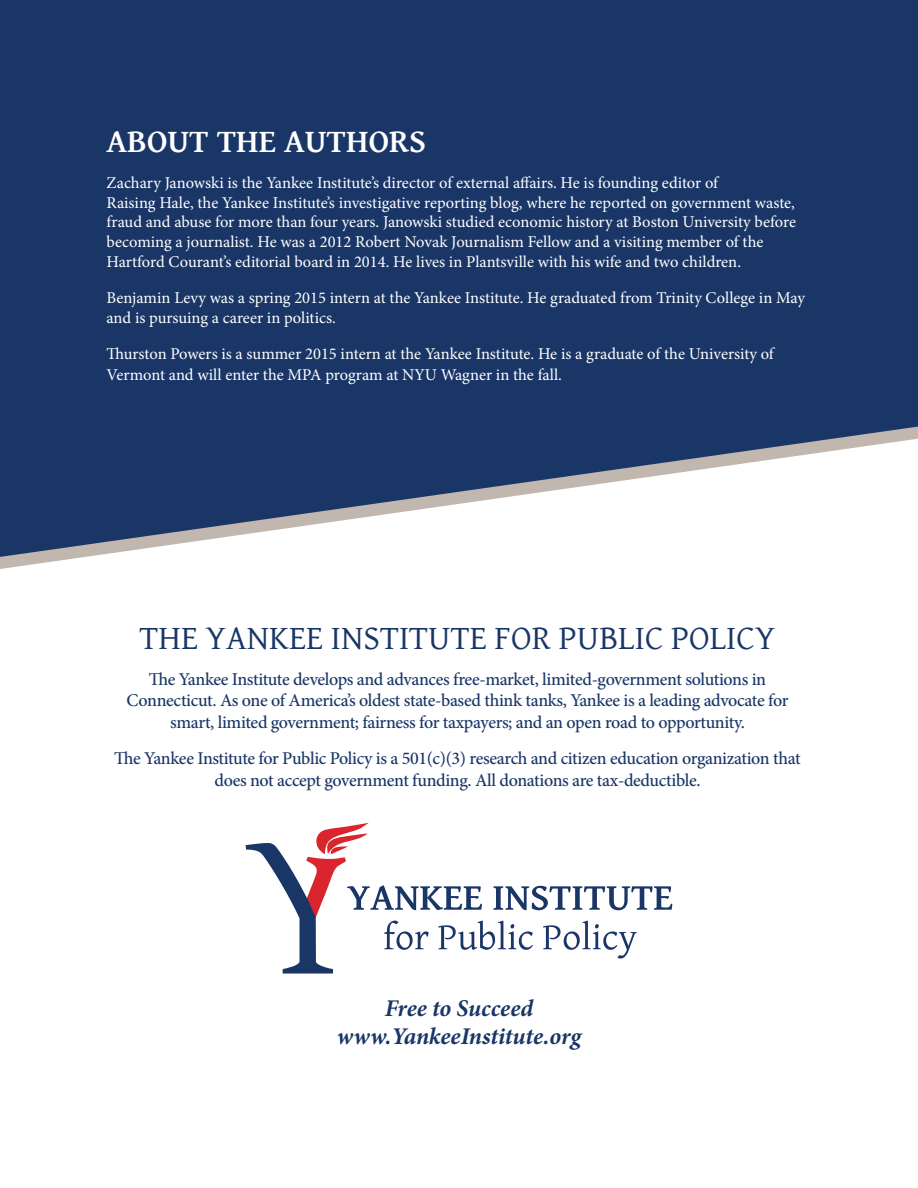
<style>
.page{position:relative;width:918px;height:1188px;background:#fff}
.page>*{position:absolute;margin:0;border:0;box-sizing:border-box;transform-origin:0 0}
.t1{font:34.5px "Gentium Basic";color:#193667}
.t2{font:700 33px "Gentium Basic";color:#fff}
.t3{font:italic 700 24px/28.8px "Minion Pro";letter-spacing:-.005em;color:#193667;text-align:center}
.t4{font:500 18px/21.6px "Minion Pro";letter-spacing:-.02em;color:#193667;text-align:center}
.t5{font:16.5px/19.8px "Minion Pro";letter-spacing:-.005em;color:#fff}
</style>
<div class="page">
<div style="left:0;top:0;width:918px;height:635px;background:#193667"></div>
<svg style="left:0;top:578px;width:918px;height:329px"></svg>
<svg style="left:0;top:426px;width:918px;height:152px"></svg>
<svg style="left:246px;top:823px;width:426px;height:151px"></svg>
<h2 class="t2" style="left:107px;top:116px;width:321px">ABOUT THE AUTHORS</h2>
<p class="t5" style="left:107px;top:173px;width:691px">Zachary Janowski is the Yankee Institute’s director of external affairs. He is founding editor of<br>Raising Hale, the Yankee Institute’s investigative reporting blog, where he reported on government waste, fraud and abuse for more than four years. Janowski studied economic history at Boston University before becoming a journalist. He was a 2012 Robert Novak Journalism Fellow and a visiting member of the Hartford Courant’s editorial board in 2014. He lives in Plantsville with his wife and two children.</p>
<p class="t5" style="left:107px;top:288px;width:700px">Benjamin Levy was a spring 2015 intern at the Yankee Institute. He graduated from Trinity College in May and is pursuing a career in politics.</p>
<p class="t5" style="left:107px;top:343px;width:669px;line-height:21.6px">Thurston Powers is a summer 2015 intern at the Yankee Institute. He is a graduate of the University of<br>Vermont and will enter the MPA program at NYU Wagner in the fall.</p>
<h1 class="t1" style="left:139px;top:612px;width:638px">THE YANKEE INSTITUTE FOR PUBLIC POLICY</h1>
<p class="t4" style="left:127px;top:668px;width:663px">The Yankee Institute develops and advances free-market, limited-government solutions in<br>Connecticut. As one of America’s oldest state-based think tanks, Yankee is a leading advocate for smart, limited government; fairness for taxpayers; and an open road to opportunity.</p>
<p class="t4" style="left:114px;top:747px;width:688px">The Yankee Institute for Public Policy is a 501(c)(3) research and citizen education organization that does not accept government funding. All donations are tax-deductible.</p>
<h3 class="t3" style="left:337px;top:993px;width:246px">Free to Succeed www.YankeeInstitute.org</h3>
</div>
